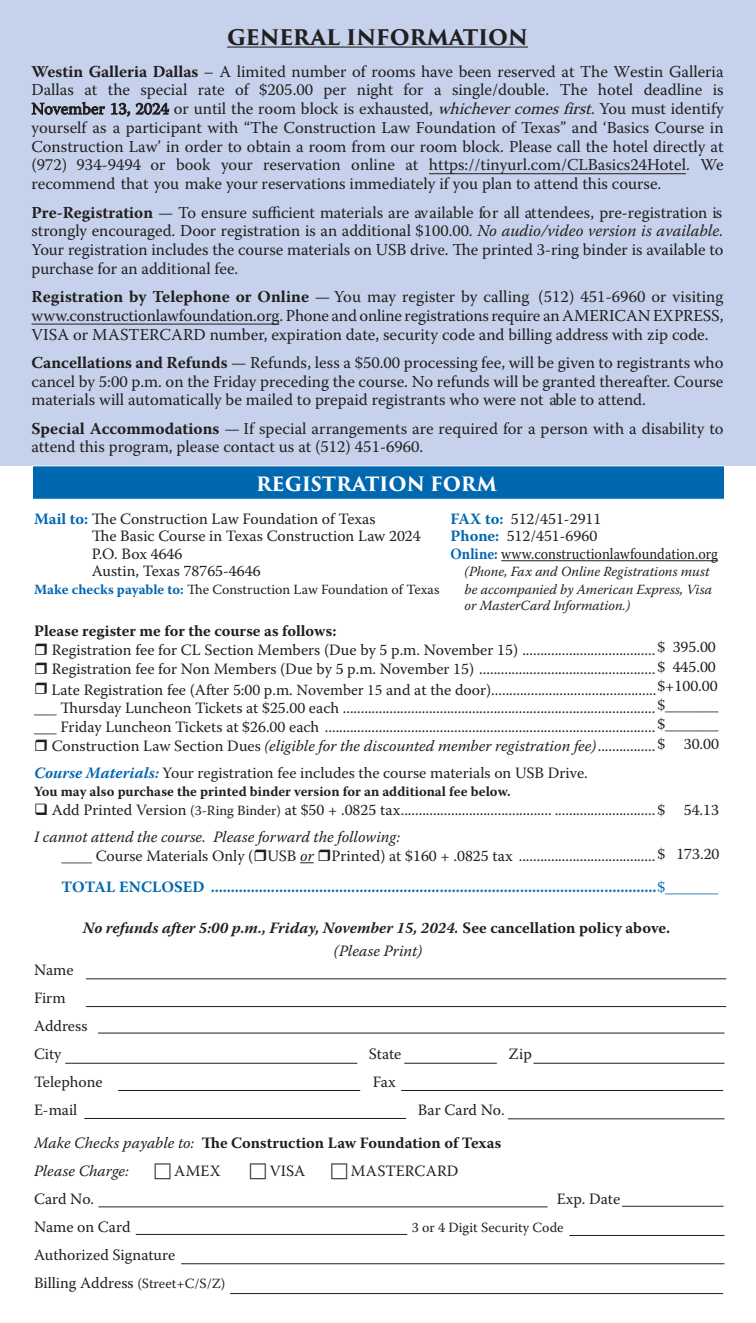
<style>
.page{position:relative;width:756px;height:1323px;background:#fff}
.page>*{position:absolute;margin:0;border:0;box-sizing:border-box;transform-origin:0 0}
.t1{font:700 21px "Trajan Pro 3";letter-spacing:-.01em;color:#231f20}
.t2{font:700 19.25px "Trajan Pro 3";letter-spacing:-.005em;color:#fff}
.t3{font:16.62px/18.7px "Warnock Pro";color:#231f20;text-align:justify}
.t4{font:15.75px "Warnock Pro";color:#231f20}
.t5{font:italic 15.75px "Warnock Pro";color:#231f20}
.t6{font:700 15.75px "Warnock Pro";letter-spacing:.005em;color:#0067b1}
.t7{font:700 15.75px "Warnock Pro";color:#231f20}
.t8{font:italic 700 15.75px "Warnock Pro";color:#231f20}
.t9{font:15.75px "Warnock Pro";color:#231f20;scale:.9 1}
.t10{font:italic 14px/15.8px "Warnock Pro";color:#231f20}
.t11{font:14px "Warnock Pro";color:#231f20}
.t12{font:700 14px "Warnock Pro";color:#231f20}
.s1{font-weight:700}
.s2{font-style:italic}
.s3{font-weight:700;color:#0067b1}
.s4{font-family:"Minion Pro"}
.s5{font-style:normal}
.s6{font-weight:700;font-style:italic;color:#0067b1}
.s7{font-size:14px}
.s8{font-weight:400}
.s9{font-weight:400;font-style:italic}
</style>
<div class="page">
<div style="left:0;top:0;width:756px;height:466px;background:#c6d2eb"></div>
<div style="left:32px;top:466px;width:692px;height:33px;background:#0067b1"></div>
<hr style="left:227px;top:47px;width:301px;height:1px;background:#231f20">
<hr style="left:501px;top:560px;width:217px;height:1px;background:#231f20">
<hr style="left:86px;top:1006px;width:640px;height:1px;background:#231f20">
<hr style="left:98px;top:1033px;width:626px;height:1px;background:#231f20">
<hr style="left:404px;top:1063px;width:93px;height:1px;background:#231f20">
<hr style="left:533px;top:1063px;width:192px;height:1px;background:#231f20">
<hr style="left:118px;top:1090px;width:242px;height:1px;background:#231f20">
<hr style="left:508px;top:1118px;width:216px;height:1px;background:#231f20">
<hr style="left:86px;top:978px;width:640px;height:1px;background:#231f20">
<hr style="left:65px;top:1063px;width:292px;height:1px;background:#231f20">
<hr style="left:401px;top:1090px;width:322px;height:1px;background:#231f20">
<hr style="left:84px;top:1118px;width:322px;height:1px;background:#231f20">
<hr style="left:622px;top:1206px;width:102px;height:1px;background:#231f20">
<hr style="left:98px;top:1206px;width:450px;height:1px;background:#231f20">
<hr style="left:136px;top:1234px;width:271px;height:1px;background:#231f20">
<hr style="left:181px;top:1263px;width:543px;height:1px;background:#231f20">
<hr style="left:569px;top:1235px;width:155px;height:1px;background:#231f20">
<hr style="left:230px;top:1293px;width:493px;height:1px;background:#231f20">
<hr style="left:429px;top:173px;width:257px;height:1px;background:#231f20">
<hr style="left:32px;top:324px;width:247px;height:1px;background:#231f20">
<svg style="left:300px;top:862px;width:14px;height:1px"></svg>
<p class="t1" style="left:227px;top:22px;width:302px">GENERAL INFORMATION</p>
<p class="t3" style="left:31px;top:61px;width:694px"><span class="s1">Westin Galleria Dallas</span> – A limited number of rooms have been reserved at The Westin Galleria Dallas at the special rate of $205.00 per night for a single/double. The hotel deadline is November 13, 2024 or until the room block is exhausted, <span class="s2">whichevercomesfirst.</span>You must identify yourself as a participant with “The Construction Law Foundation of Texas” and ‘Basics Course in Construction Law’ in order to obtain a room from our room block. Please call the hotel directly at (972) 934-9494 or book your reservation online at https://tinyurl.com/CLBasics24Hotel. We recommend that you make your reservations immediately if you plan to attend this course.</p>
<p class="t3" style="left:31px;top:202px;width:694px"><span class="s1">Pre-Registration</span> — To ensure sufficient materials are available for all attendees, pre-registration is strongly encouraged. Door registration is an additional $100.00. <span class="s2">No audio/video version is available.<br></span>Your registration includes the course materials on USB drive. The printed 3-ring binder is available to purchase for an additional fee.</p>
<p class="t3" style="left:31px;top:287px;width:694px"><span class="s1">Registration by Telephone or Online</span> — You may register by calling (512) 451-6960 or visiting www.constructionlawfoundation.org. Phone and online registrations require an AMERICAN EXPRESS, VISA or MASTERCARD number, expiration date, security code and billing address with zip code.</p>
<p class="t3" style="left:32px;top:353px;width:694px"><span class="s1">Cancellations and Refunds</span> — Refunds, less a $50.00 processing fee, will be given to registrants who cancel by 5:00 p.m. on the Friday preceding the course. No refunds will be granted thereafter. Course materials will automatically be mailed to prepaid registrants who were not able to attend.</p>
<p class="t3" style="left:32px;top:418px;width:694px"><span class="s1">Special Accommodations</span> — If special arrangements are required for a person with a disability to attend this program, please contact us at (512) 451-6960.</p>
<p class="t2" style="left:256px;top:469px;width:243px">REGISTRATION FORM</p>
<p class="t4" style="left:34px;top:509px;width:343px"><span class="s3">Mail to:</span> The Construction Law Foundation of Texas</p>
<p class="t4" style="left:451px;top:509px;width:152px"><span class="s3">FAX to:</span> 512/451-2911</p>
<p class="t4" style="left:92px;top:527px;width:330px">The Basic Course in Texas Construction Law 2024</p>
<p class="t4" style="left:451px;top:527px;width:148px"><span class="s3">Phone:</span> 512/451-6960</p>
<p class="t4" style="left:92px;top:544px;width:92px">P.O. Box 4646</p>
<p class="t9" style="left:451px;top:544px;width:299px"><span class="s3">Online:</span> www.constructionlawfoundation.org</p>
<p class="t4" style="left:92px;top:562px;width:170px">Austin, Texas 78765-4646</p>
<p class="t10" style="left:465px;top:564px;width:247px">(Phone, Fax and Online Registrations must</p>
<p class="t11" style="left:34px;top:581px;width:407px"><span class="s3">Make checks payable to:</span> The Construction Law Foundation of Texas</p>
<p class="t10" style="left:465px;top:581px;width:249px">be accompanied by American Express, Visa or MasterCard Information.)</p>
<p class="t7" style="left:34px;top:621px;width:304px">Please register me for the course as follows:</p>
<p class="t4" style="left:52px;top:640px;width:605px">Registration fee for CL Section Members (Due by 5 p.m. November 15) .....................................</p>
<p class="t4" style="left:52px;top:660px;width:605px">Registration fee for Non Members (Due by 5 p.m. November 15) .................................................</p>
<p class="t4" style="left:52px;top:680px;width:606px">Late Registration fee (After 5:00 p.m. <span class="s4">November 15</span> and at the door)..............................................</p>
<p class="t4" style="left:34px;top:698px;width:623px">___ Thursday Luncheon Tickets at $25.00 each .......................................................................................</p>
<p class="t4" style="left:34px;top:717px;width:623px">___ Friday Luncheon Tickets at $26.00 each ............................................................................................</p>
<p class="t5" style="left:52px;top:737px;width:605px"><span class="s5">Construction Law Section Dues</span> (eligible for the discounted member registration fee)<span class="s5">................</span></p>
<p class="t4" style="left:34px;top:764px;width:555px"><span class="s6">Course Materials:</span> Your registration fee includes the course materials on USB Drive.</p>
<p class="t12" style="left:34px;top:783px;width:478px">You may also purchase the printed binder version for an additional fee below.</p>
<p class="t4" style="left:34px;top:801px;width:686px">❑ Add Printed Version <span class="s7">(3-Ring Binder)</span> at $50 + .0825 tax.......................................... ............................$ 54.13</p>
<p class="t5" style="left:34px;top:827px;width:368px">I cannot attend the course. Please forward the following:</p>
<p class="t4" style="left:62px;top:846px;width:595px">____ Course Materials Only ( USB <span class="s2">or</span> Printed) at $160 + .0825 tax ......................................</p>
<p class="t6" style="left:62px;top:878px;width:658px">TOTAL ENCLOSED ...............................................................................................................<span class="s8">$_______</span></p>
<p class="t8" style="left:83px;top:918px;width:589px">No refunds after 5:00 p.m., Friday, November 15, 2024. <span class="s5">See cancellation policy above.</span></p>
<p class="t4" style="left:34px;top:960px;width:41px">Name</p>
<p class="t4" style="left:34px;top:988px;width:33px">Firm</p>
<p class="t4" style="left:34px;top:1016px;width:55px">Address</p>
<p class="t4" style="left:34px;top:1044px;width:29px">City</p>
<p class="t4" style="left:369px;top:1044px;width:34px">State</p>
<p class="t4" style="left:509px;top:1044px;width:25px">Zip</p>
<p class="t4" style="left:34px;top:1072px;width:70px">Telephone</p>
<p class="t4" style="left:373px;top:1072px;width:25px">Fax</p>
<p class="t4" style="left:34px;top:1100px;width:45px">E-mail</p>
<p class="t4" style="left:418px;top:1100px;width:88px">Bar Card No.</p>
<p class="t7" style="left:34px;top:1133px;width:469px"><span class="s9">Make Checks payable to:</span> The Construction Law Foundation of Texas</p>
<p class="t5" style="left:34px;top:1161px;width:96px">Please Charge:</p>
<p class="t4" style="left:174px;top:1161px;width:48px">AMEX</p>
<p class="t4" style="left:270px;top:1161px;width:37px">VISA</p>
<p class="t4" style="left:351px;top:1161px;width:109px">MASTERCARD</p>
<p class="t4" style="left:34px;top:1189px;width:62px">Card No.</p>
<p class="t4" style="left:557px;top:1189px;width:65px">Exp. Date</p>
<p class="t4" style="left:34px;top:1217px;width:98px">Name on Card</p>
<p class="t11" style="left:412px;top:1219px;width:153px">3 or 4 Digit Security Code</p>
<p class="t4" style="left:34px;top:1245px;width:143px">Authorized Signature</p>
<p class="t4" style="left:34px;top:1273px;width:193px">Billing Address <span class="s7">(Street+C/S/Z)</span></p>
<p class="t4" style="left:657px;top:638px;width:60px">$ 395.00</p>
<p class="t4" style="left:657px;top:657px;width:60px">$ 445.00</p>
<p class="t4" style="left:657px;top:676px;width:62px">$+100.00</p>
<p class="t4" style="left:657px;top:695px;width:63px">$_______</p>
<p class="t4" style="left:657px;top:715px;width:63px">$_______</p>
<p class="t4" style="left:657px;top:734px;width:63px">$ 30.00</p>
<p class="t4" style="left:657px;top:844px;width:64px">$ 173.20</p>
<p class="t5" style="left:334px;top:941px;width:90px">(Please Print)</p>
</div>
